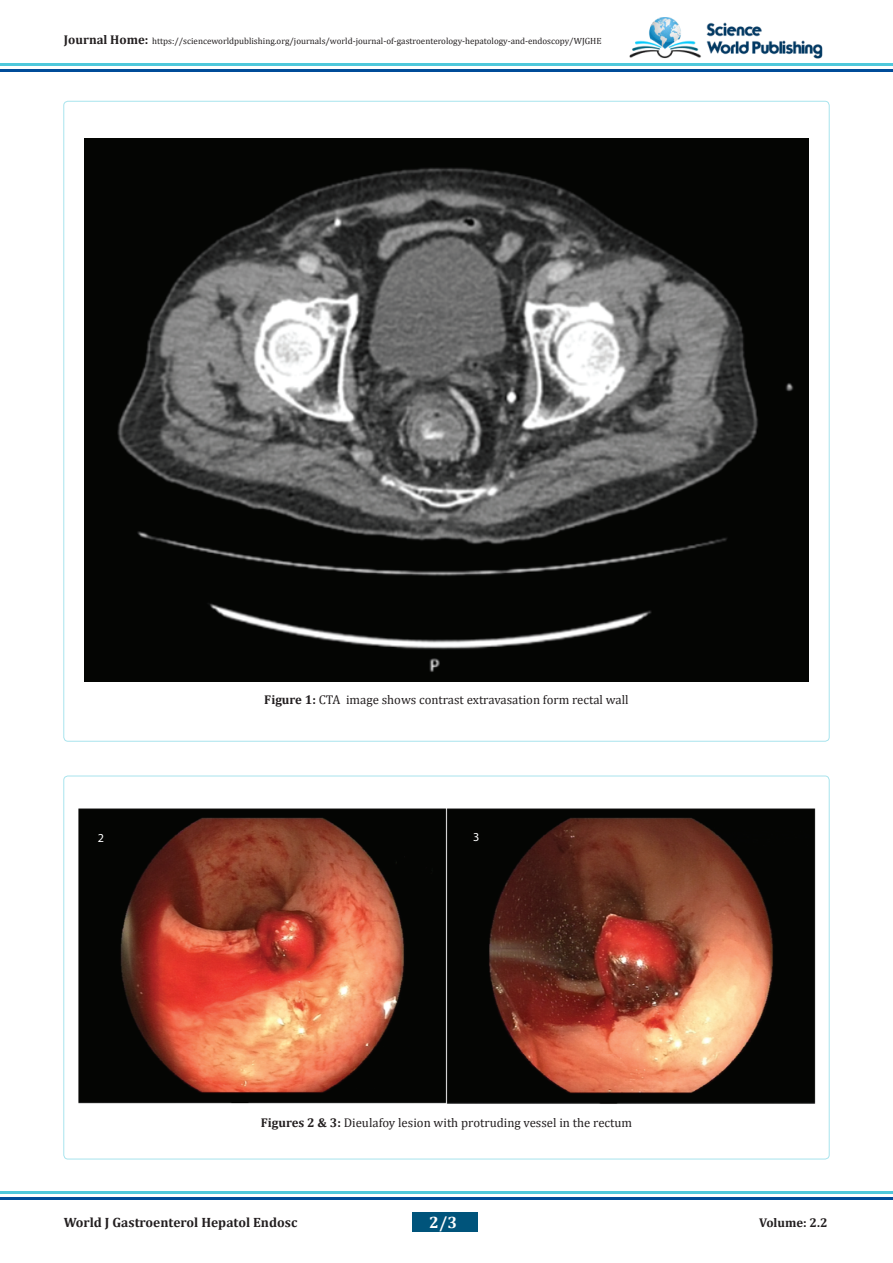
<style>
.page{position:relative;width:893px;height:1263px;background:#fff}
.page>*{position:absolute;margin:0;border:0;box-sizing:border-box;transform-origin:0 0}
.t1{font:700 16.5px "Cambria";color:#fff}
.t2{font:700 13.5px "Cambria";color:#231f20}
.t3{font:12.75px "Cambria";color:#231f20}
.t4{font:700 12.75px "Cambria";color:#231f20}
.t5{font:12.15px "Myriad Pro";color:#fff}
.t6{font:9px "Cambria";color:#231f20}
.s1{font-weight:700;font-size:12.75px}
.s2{font-weight:700}
</style>
<div class="page">
<div style="left:412px;top:1212px;width:66px;height:19px;background:#00547b"></div>
<img style="left:623px;top:17px;width:206px;height:47px">
<hr style="left:0;top:64px;width:893px;height:2px;background:#4fc8db">
<hr style="left:0;top:70px;width:893px;height:2px;background:#004c99">
<hr style="left:0;top:1192px;width:893px;height:2px;background:#4fc8db">
<hr style="left:0;top:1198px;width:893px;height:2px;background:#004c99">
<img style="left:84px;top:138px;width:725px;height:544px">
<img style="left:78px;top:808px;width:738px;height:296px">
<div style="left:471px;top:814px;width:15px;height:24px;background:#040503"></div>
<div style="left:91px;top:814px;width:35px;height:49px;background:#040503"></div>
<p class="t6" style="left:64px;top:35px;width:539px"><span class="s1">Journal Home:</span> https://scienceworldpublishing.org/journals/world-journal-of-gastroenterology-hepatology-and-endoscopy/WJGHE</p>
<p class="t3" style="left:264px;top:692px;width:366px"><span class="s2">Figure 1:</span> CTA image shows contrast extravasation form rectal wall</p>
<p class="t5" style="left:98px;top:830px;width:8px">2</p>
<p class="t5" style="left:473px;top:830px;width:8px">3</p>
<p class="t3" style="left:261px;top:1115px;width:373px"><span class="s2">Figures 2 &amp; 3:</span> Dieulafoy lesion with protruding vessel in the rectum</p>
<p class="t1" style="left:429px;top:1211px;width:29px">2/3</p>
<h2 class="t2" style="left:64px;top:1213px;width:235px">World J Gastroenterol Hepatol Endosc</h2>
<h3 class="t4" style="left:759px;top:1213px;width:70px">Volume: 2.2</h3>
</div>
